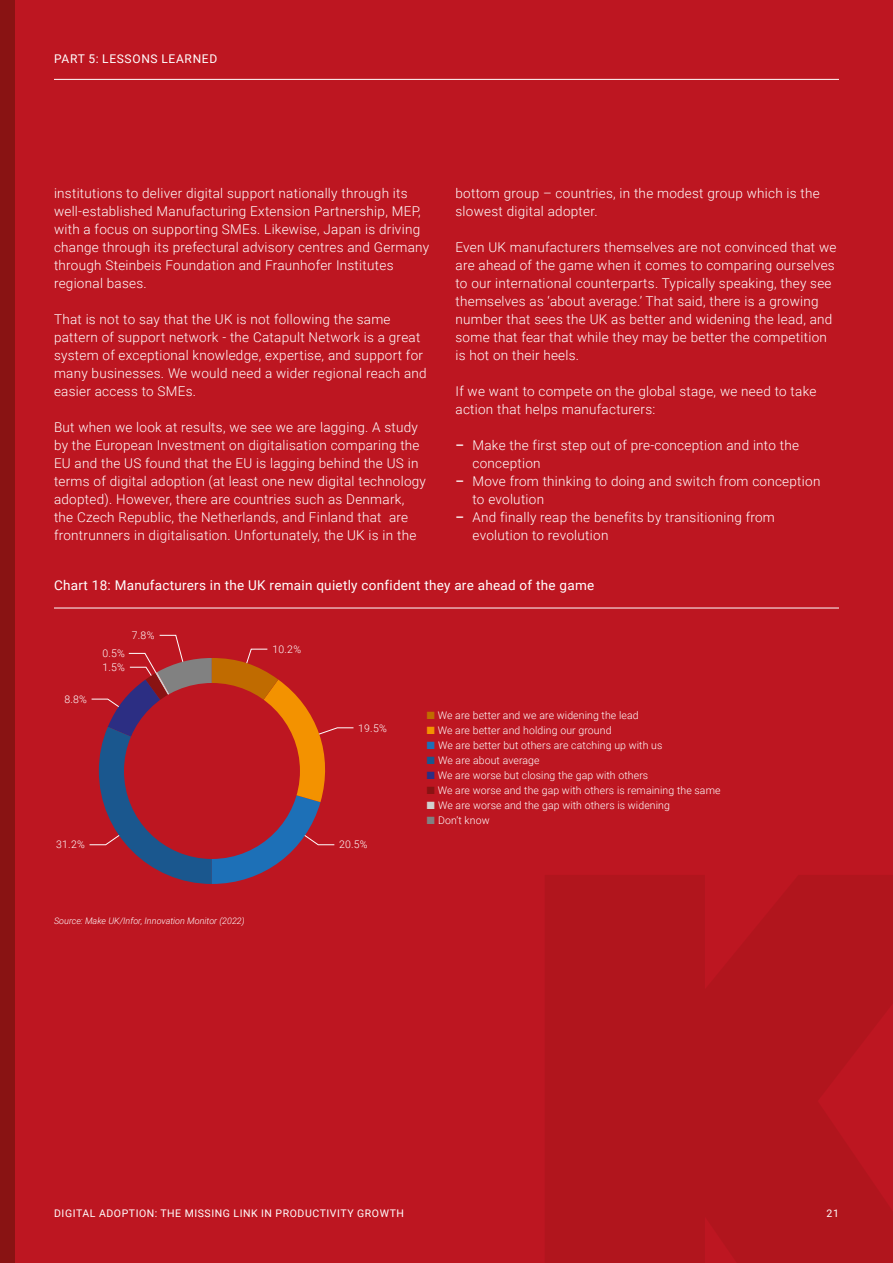
<style>
.page{position:relative;width:893px;height:1263px;background:#bd1621}
.page>*{position:absolute;margin:0;border:0;box-sizing:border-box;transform-origin:0 0}
.t1{font:300 13.5px/18px "Roboto";letter-spacing:.02em;color:#fff}
.t2{font:13.5px "Roboto";letter-spacing:.02em;color:#fff}
.t3{font:12px "Roboto";letter-spacing:.055em;color:#fff}
.t4{font:300 10.5px/14.1px "Roboto";letter-spacing:.01em;color:#fff}
.t5{font:10.5px "Roboto";letter-spacing:.055em;color:#fff}
.t6{font:italic 300 9px "Roboto";color:#fff}
.s1{font-weight:500}
.s2{color:#c06b00}
.s3{color:#f39200}
.s4{color:#1d70b7}
.s5{color:#1a578e}
.s6{color:#2c2e83}
.s7{color:#891313}
.s8{color:#d0d0cf}
.s9{color:#818181}
</style>
<div class="page">
<div style="left:0;top:0;width:14px;height:1263px;background:#891313"></div>
<hr style="left:54px;top:79px;width:785px;height:1px;background:#fff">
<hr style="left:54px;top:608px;width:785px;height:1px;background:#fff">
<svg style="left:89px;top:635px;width:265px;height:249px"></svg>
<div style="left:124px;top:683px;width:176px;height:176px;background:#bd1621;border-radius:50%"></div>
<p class="t3" style="left:54px;top:50px;width:165px">PART 5: LESSONS LEARNED</p>
<p class="t1" style="left:54px;top:184px;width:377px">institutions to deliver digital support nationally through its well-established Manufacturing Extension Partnership, MEP, with a focus on supporting SMEs. Likewise, Japan is driving change through its prefectural advisory centres and Germany through Steinbeis Foundation and Fraunhofer Institutes regional bases.</p>
<p class="t1" style="left:54px;top:310px;width:374px">That is not to say that the UK is not following the same pattern of support network - the Catapult Network is a great system of exceptional knowledge, expertise, and support for many businesses. We would need a wider regional reach and easier access to SMEs.</p>
<p class="t1" style="left:54px;top:418px;width:373px">But when we look at results, we see we are lagging. A study by the European Investment on digitalisation comparing the EU and the US found that the EU is lagging behind the US in terms of digital adoption (at least one new digital technology adopted). However, there are countries such as Denmark, the Czech Republic, the Netherlands, and Finland that are frontrunners in digitalisation. Unfortunately, the UK is in the</p>
<p class="t1" style="left:455px;top:184px;width:366px">bottom group – countries, in the modest group which is the slowest digital adopter.</p>
<p class="t1" style="left:455px;top:238px;width:382px">Even UK manufacturers themselves are not convinced that we are ahead of the game when it comes to comparing ourselves to our international counterparts. Typically speaking, they see themselves as ‘about average.’ That said, there is a growing number that sees the UK as better and widening the lead, and some that fear that while they may be better the competition is hot on their heels.</p>
<p class="t1" style="left:455px;top:382px;width:362px">If we want to compete on the global stage, we need to take action that helps manufacturers:</p>
<p class="t1" style="left:472px;top:436px;width:328px;text-indent:-17px"><span class="s1">–</span> Make the first step out of pre-conception and into the conception</p>
<p class="t1" style="left:472px;top:472px;width:349px;text-indent:-17px"><span class="s1">–</span> Move from thinking to doing and switch from conception to evolution</p>
<p class="t1" style="left:472px;top:508px;width:304px;text-indent:-17px"><span class="s1">–</span> And finally reap the benefits by transitioning from evolution to revolution</p>
<p class="t2" style="left:54px;top:576px;width:542px">Chart 18: Manufacturers in the UK remain quietly confident they are ahead of the game</p>
<p class="t4" style="left:64px;top:692px;width:24px">8.8%</p>
<p class="t4" style="left:132px;top:628px;width:24px">7.8%</p>
<p class="t4" style="left:103px;top:646px;width:24px">0.5%<br>1.5%</p>
<p class="t4" style="left:273px;top:642px;width:30px">10.2%</p>
<p class="t4" style="left:358px;top:720px;width:30px">19.5%</p>
<p class="t4" style="left:56px;top:837px;width:30px">31.2%</p>
<p class="t4" style="left:339px;top:837px;width:30px">20.5%</p>
<p class="t6" style="left:54px;top:914px;width:192px">Source: Make UK/Infor, Innovation Monitor (2022)</p>
<p class="t4" style="left:427px;top:708px;width:213px"><span class="s2">■</span> We are better and we are widening the lead</p>
<p class="t4" style="left:427px;top:723px;width:186px"><span class="s3">■</span> We are better and holding our ground</p>
<p class="t4" style="left:427px;top:738px;width:237px"><span class="s4">■</span> We are better but others are catching up with us</p>
<p class="t4" style="left:427px;top:753px;width:114px"><span class="s5">■</span> We are about average</p>
<p class="t4" style="left:427px;top:768px;width:223px"><span class="s6">■</span> We are worse but closing the gap with others</p>
<p class="t4" style="left:427px;top:783px;width:295px"><span class="s7">■</span> We are worse and the gap with others is remaining the same</p>
<p class="t4" style="left:427px;top:798px;width:244px"><span class="s8">■</span> We are worse and the gap with others is widening</p>
<p class="t4" style="left:427px;top:813px;width:64px"><span class="s9">■</span> Don’t know</p>
<p class="t5" style="left:54px;top:1206px;width:351px">DIGITAL ADOPTION: THE MISSING LINK IN PRODUCTIVITY GROWTH</p>
<p class="t5" style="left:827px;top:1206px;width:14px">21</p>
</div>
